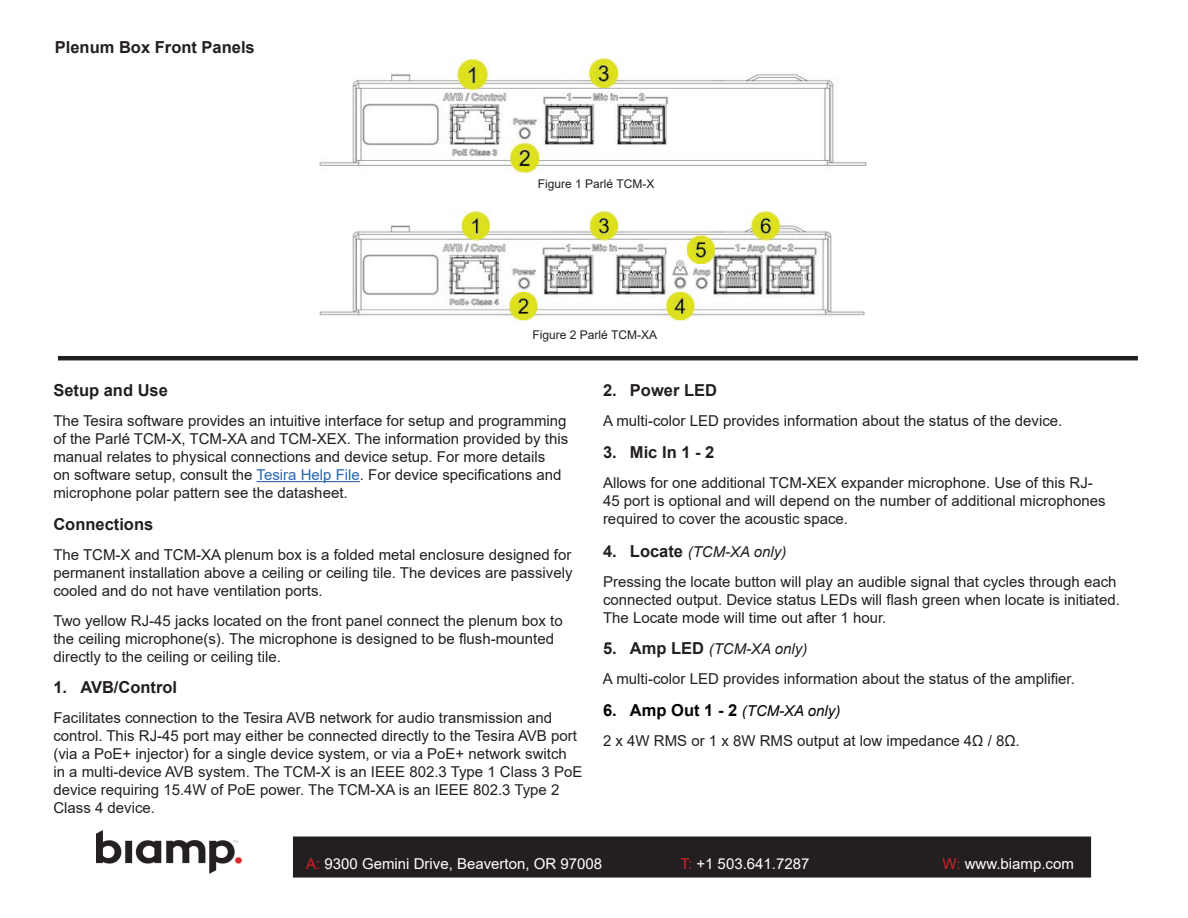
<style>
.page{position:relative;width:1188px;height:918px;background:#fff}
.page>*{position:absolute;margin:0;border:0;box-sizing:border-box;transform-origin:0 0}
.t1{font:700 16.5px "Arial";color:#231f20}
.t2{font:15px/18px "Arial";color:#231f20}
.t3{font:15px "Arial";color:#fff}
.t4{font:12px "Arial";color:#231f20}
.s1{color:#2865b1}
.s2{font-weight:700;font-size:16.5px}
.s3{font-style:italic}
.s4{font-weight:700;font-size:16.5px;color:#000}
.s5{font-weight:700;font-size:16.5px;color:#040503}
.s6{font-style:italic;color:#040503}
.s7{color:#d1232a}
</style>
<div class="page">
<div style="left:294px;top:837px;width:796px;height:40px;background:#231f20"></div>
<div style="left:293px;top:837px;width:798px;height:41px;border:2px solid #231f20"></div>
<img style="left:96px;top:830px;width:146px;height:44px">
<img style="left:319px;top:58px;width:547px;height:114px">
<hr style="left:257px;top:481px;width:103px;height:1px;background:#2865b1">
<img style="left:320px;top:212px;width:545px;height:109px">
<hr style="left:58px;top:356px;width:1080px;height:4px;background:#231f20">
<p class="t1" style="left:55px;top:35px;width:201px">Plenum Box Front Panels</p>
<p class="t4" style="left:538px;top:175px;width:118px">Figure 1 Parlé TCM-X</p>
<p class="t4" style="left:533px;top:326px;width:126px">Figure 2 Parlé TCM-XA</p>
<p class="t1" style="left:53px;top:379px;width:116px">Setup and Use</p>
<p class="t2" style="left:53px;top:412px;width:516px">The Tesira software provides an intuitive interface for setup and programming of the Parlé TCM-X, TCM-XA and TCM-XEX. The information provided by this manual relates to physical connections and device setup. For more details<br>on software setup, consult the <span class="s1">Tesira Help File</span>. For device specifications and microphone polar pattern see the datasheet.</p>
<p class="t1" style="left:53px;top:512px;width:101px">Connections</p>
<p class="t2" style="left:53px;top:545px;width:521px;text-align:justify">The TCM-X and TCM-XA plenum box is a folded metal enclosure designed for permanent installation above a ceiling or ceiling tile. The devices are passively cooled and do not have ventilation ports.</p>
<p class="t2" style="left:53px;top:611px;width:511px">Two yellow RJ-45 jacks located on the front panel connect the plenum box to the ceiling microphone(s). The microphone is designed to be flush-mounted directly to the ceiling or ceiling tile.</p>
<p class="t1" style="left:53px;top:676px;width:125px">1. AVB/Control</p>
<p class="t2" style="left:53px;top:709px;width:531px">Facilitates connection to the Tesira AVB network for audio transmission and control. This RJ-45 port may either be connected directly to the Tesira AVB port (via a PoE+ injector) for a single device system, or via a PoE+ network switch<br>in a multi-device AVB system. The TCM-X is an IEEE 802.3 Type 1 Class 3 PoE device requiring 15.4W of PoE power. The TCM-XA is an IEEE 802.3 Type 2<br>Class 4 device.</p>
<p class="t1" style="left:603px;top:379px;width:116px">2. Power LED</p>
<p class="t2" style="left:603px;top:412px;width:461px">A multi-color LED provides information about the status of the device.</p>
<p class="t1" style="left:603px;top:440px;width:113px">3. Mic In 1 - 2</p>
<p class="t2" style="left:603px;top:473px;width:504px">Allows for one additional TCM-XEX expander microphone. Use of this RJ-<br>45 port is optional and will depend on the number of additional microphones required to cover the acoustic space.</p>
<p class="t2" style="left:603px;top:536px;width:515px;line-height:30px"><span class="s2">4. Locate</span> <span class="s3">(TCM-XA only)<br></span>Pressing the locate button will play an audible signal that cycles through each</p>
<p class="t2" style="left:603px;top:590px;width:518px">connected output. Device status LEDs will flash green when locate is initiated.<br>The Locate mode will time out after 1 hour.</p>
<p class="t2" style="left:603px;top:634px;width:473px;line-height:30px"><span class="s2">5. Amp LED</span> <span class="s3">(TCM-XA only)<br></span>A multi-color LED provides information about the status of the amplifier.</p>
<p class="t2" style="left:603px;top:695px;width:418px;line-height:30px"><span class="s4">6. Amp</span> <span class="s5">Out 1 - 2</span> <span class="s6">(TCM-XA only)<br></span>2 x 4W RMS or 1 x 8W RMS output at low impedance 4Ω / 8Ω.</p>
<p class="t3" style="left:306px;top:854px;width:297px"><span class="s7">A:</span> 9300 Gemini Drive, Beaverton, OR 97008</p>
<p class="t3" style="left:681px;top:854px;width:130px"><span class="s7">T:</span> +1 503.641.7287</p>
<p class="t3" style="left:942px;top:854px;width:133px"><span class="s7">W:</span> www.biamp.com</p>
</div>
